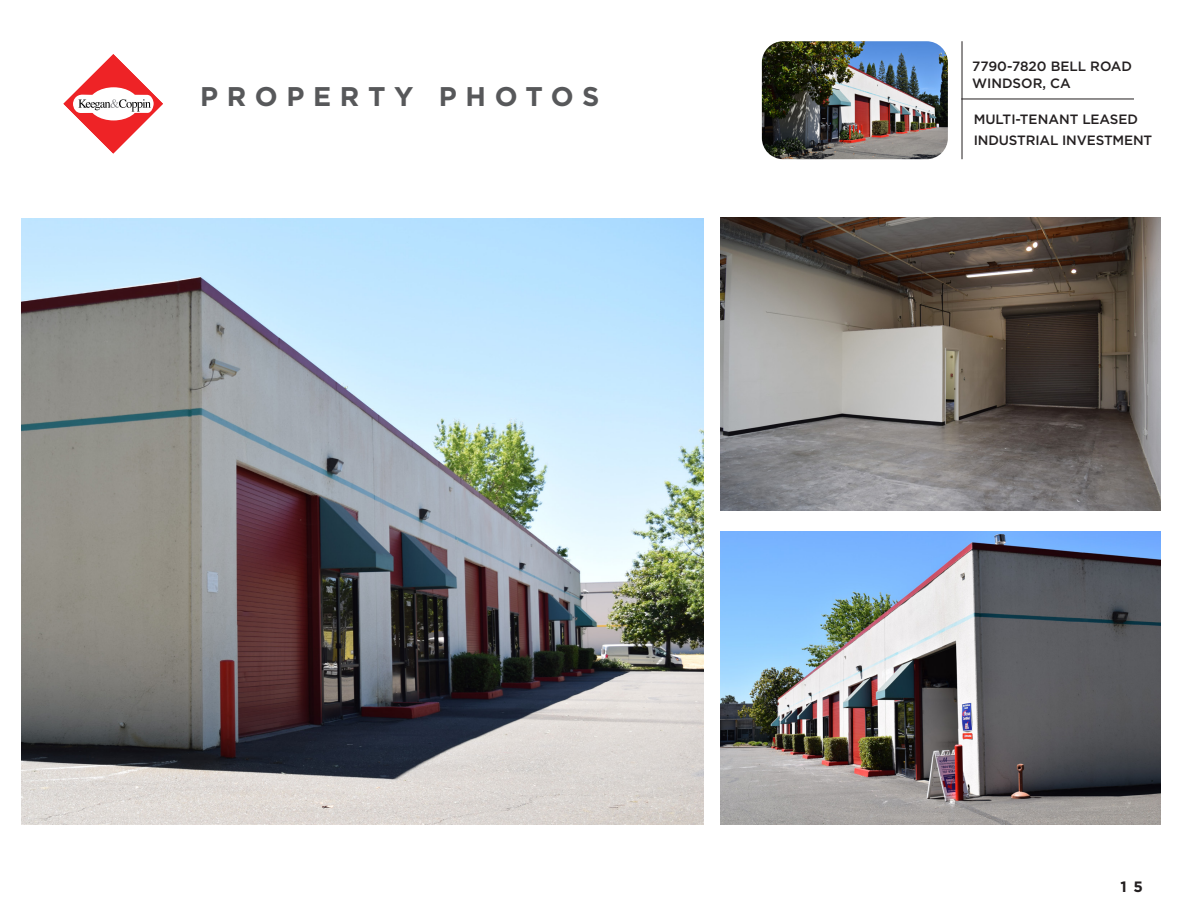
<style>
.page{position:relative;width:1188px;height:918px;background:#fff}
.page>*{position:absolute;margin:0;border:0;box-sizing:border-box;transform-origin:0 0}
.t1{font:700 27px "Gotham";letter-spacing:.32em;color:#57585a}
.t2{font:700 15px "Gotham";color:#231f20}
.t3{font:500 13.5px/16.2px "Gotham";letter-spacing:-.01em;color:#231f20}
</style>
<div class="page">
<svg style="left:63px;top:54px;width:100px;height:100px"></svg>
<hr style="left:962px;top:41px;width:1px;height:118px;background:#231f20">
<img style="left:762px;top:41px;width:186px;height:118px">
<hr style="left:961px;top:99px;width:173px;height:1px;background:#231f20">
<img style="left:22px;top:219px;width:681px;height:605px">
<img style="left:721px;top:218px;width:439px;height:292px">
<img style="left:721px;top:531px;width:439px;height:293px">
<h1 class="t1" style="left:200px;top:79px;width:401px">PROPERTY PHOTOS</h1>
<p class="t3" style="left:972px;top:58px;width:161px">7790-7820 BELL ROAD<br>WINDSOR, CA</p>
<p class="t3" style="left:974px;top:108px;width:180px;line-height:21px">MULTI-TENANT LEASED<br>INDUSTRIAL INVESTMENT</p>
<p class="t2" style="left:1120px;top:876px;width:24px">1 5</p>
</div>
